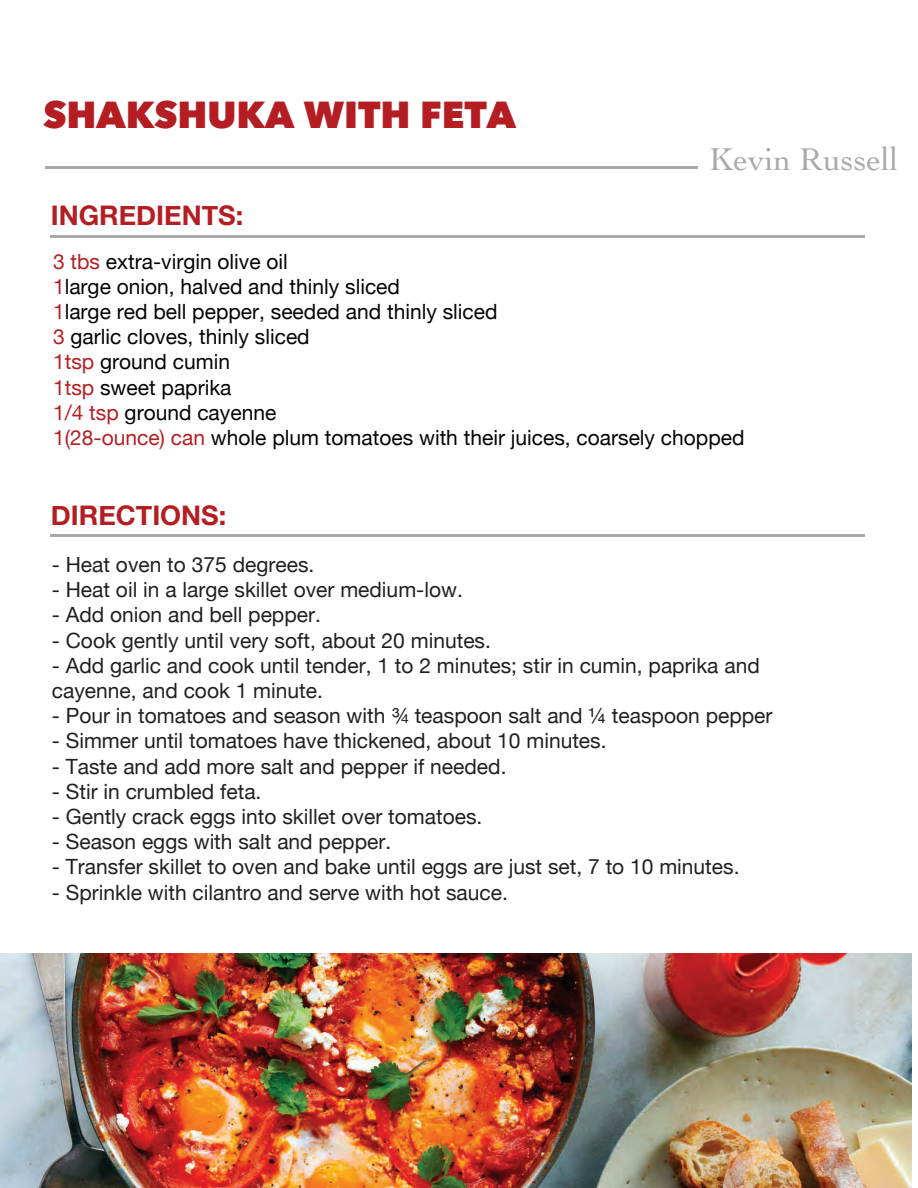
<style>
.page{position:relative;width:918px;height:1188px;background:#fff}
.page>*{position:absolute;margin:0;border:0;box-sizing:border-box;transform-origin:0 0}
.t1{font:800 37.5px "Avenir Next";color:#b41e22}
.t2{font:33px "Cochin";color:#a8a9ad}
.t3{font:700 27px "Helvetica Neue";color:#b41e22}
.t4{font:21px/25.2px "Helvetica Neue";color:#231f20}
.t5{font:21px/25.2px "Helvetica Neue";color:#040503}
.s1{color:#b42024}
</style>
<div class="page">
<hr style="left:46px;top:167px;width:652px;height:2px;background:#a8a9ad">
<hr style="left:50px;top:235px;width:815px;height:2px;background:#a8a9ad">
<hr style="left:50px;top:535px;width:815px;height:2px;background:#a8a9ad">
<img style="left:0;top:953px;width:912px;height:235px">
<h1 class="t1" style="left:43px;top:92px;width:474px">SHAKSHUKA WITH FETA</h1>
<p class="t3" style="left:51px;top:194px;width:194px">INGREDIENTS:</p>
<h2 class="t2" style="left:709px;top:137px;width:191px">Kevin Russell</h2>
<p class="t5" style="left:53px;top:250px;width:693px"><span class="s1">3 tbs</span> extra-virgin olive oil<br><span class="s1">1</span>large onion, halved and thinly sliced<br><span class="s1">1</span>large red bell pepper, seeded and thinly sliced<br><span class="s1">3</span> garlic cloves, thinly sliced<br><span class="s1">1tsp</span> ground cumin<br><span class="s1">1tsp</span> sweet paprika<br><span class="s1">1/4 tsp</span> ground cayenne<br><span class="s1">1(28-ounce) can</span> whole plum tomatoes with their juices, coarsely chopped</p>
<p class="t3" style="left:51px;top:494px;width:177px">DIRECTIONS:</p>
<p class="t4" style="left:52px;top:553px;width:264px">- Heat oven to 375 degrees.</p>
<p class="t4" style="left:52px;top:578px;width:413px">- Heat oil in a large skillet over medium-low.</p>
<p class="t4" style="left:52px;top:603px;width:271px">- Add onion and bell pepper.</p>
<p class="t4" style="left:52px;top:629px;width:441px">- Cook gently until very soft, about 20 minutes.</p>
<p class="t4" style="left:52px;top:654px;width:710px">- Add garlic and cook until tender, 1 to 2 minutes; stir in cumin, paprika and cayenne, and cook 1 minute.</p>
<p class="t4" style="left:52px;top:704px;width:722px">- Pour in tomatoes and season with ¾ teaspoon salt and ¼ teaspoon pepper</p>
<p class="t4" style="left:52px;top:729px;width:556px">- Simmer until tomatoes have thickened, about 10 minutes.</p>
<p class="t4" style="left:52px;top:755px;width:456px">- Taste and add more salt and pepper if needed.</p>
<p class="t4" style="left:52px;top:780px;width:211px">- Stir in crumbled feta.</p>
<p class="t4" style="left:52px;top:805px;width:432px">- Gently crack eggs into skillet over tomatoes.</p>
<p class="t4" style="left:52px;top:830px;width:341px">- Season eggs with salt and pepper.</p>
<p class="t4" style="left:52px;top:855px;width:689px">- Transfer skillet to oven and bake until eggs are just set, 7 to 10 minutes.</p>
<p class="t4" style="left:52px;top:881px;width:458px">- Sprinkle with cilantro and serve with hot sauce.</p>
</div>
